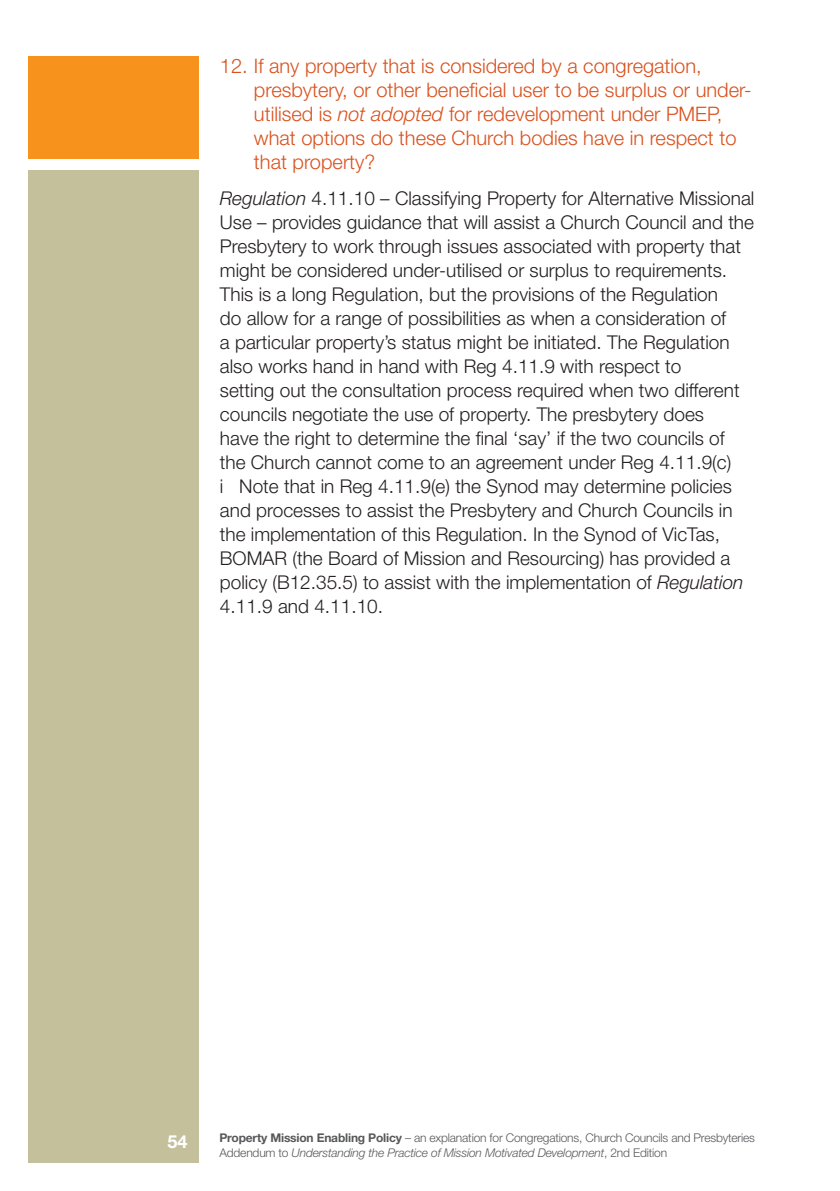
<style>
.page{position:relative;width:840px;height:1191px;background:#fff}
.page>*{position:absolute;margin:0;border:0;box-sizing:border-box;transform-origin:0 0}
.t1{font:300 20px/24px "Helvetica Neue";color:#da511d}
.t2{font:300 19px/24px "Helvetica Neue";color:#231f20}
.t3{font:700 18px "Helvetica Neue";color:#fff}
.t4{font:300 12px/14.4px "Helvetica Neue";letter-spacing:-.015em;color:#57585a}
.s1{font-style:italic}
.s2{font-weight:700}
</style>
<div class="page">
<div style="left:28px;top:170px;width:170px;height:992px;background:#c5c09c"></div>
<div style="left:28px;top:57px;width:170px;height:102px;background:#f7931d"></div>
<p class="t1" style="left:254px;top:53px;width:499px;text-indent:-34px">12. If any property that is considered by a congregation, presbytery, or other beneficial user to be surplus or under&shy;utilised is <span class="s1">not adopted</span> for redevelopment under PMEP, what options do these Church bodies have in respect to that property?</p>
<p class="t2" style="left:220px;top:185px;width:535px"><span class="s1">Regulation</span> 4.11.10 – Classifying Property for Alternative Missional Use – provides guidance that will assist a Church Council and the Presbytery to work through issues associated with property that might be considered under-utilised or surplus to requirements.<br>This is a long Regulation, but the provisions of the Regulation<br>do allow for a range of possibilities as when a consideration of<br>a particular property’s status might be initiated. The Regulation also works hand in hand with Reg 4.11.9 with respect to<br>setting out the consultation process required when two different councils negotiate the use of property. The presbytery does<br>have the right to determine the final ‘say’ if the two councils of the Church cannot come to an agreement under Reg 4.11.9(c)<br>i Note that in Reg 4.11.9(e) the Synod may determine policies and processes to assist the Presbytery and Church Councils in the implementation of this Regulation. In the Synod of VicTas, BOMAR (the Board of Mission and Resourcing) has provided a policy (B12.35.5) to assist with the implementation of <span class="s1">Regulation </span>4.11.9 and 4.11.10.</p>
<p class="t3" style="left:167px;top:1130px;width:22px">54</p>
<p class="t4" style="left:219px;top:1130px;width:536px"><span class="s2">Property Mission Enabling Policy</span> – an explanation for Congregations, Church Councils and Presbyteries<br>Addendum to <span class="s1">Understanding the Practice of Mission Motivated Development</span>, 2nd Edition</p>
</div>
